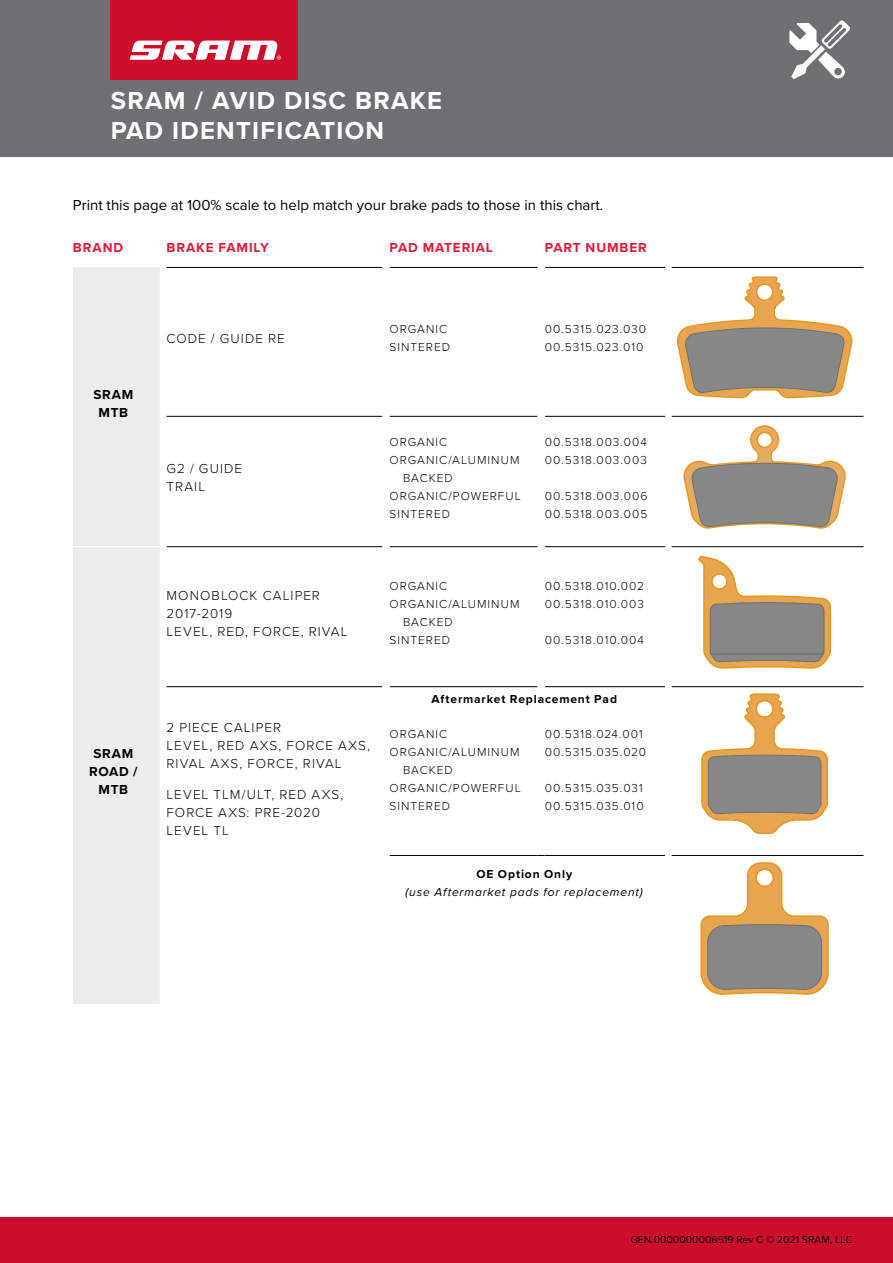
<style>
.page{position:relative;width:893px;height:1263px;background:#fff}
.page>*{position:absolute;margin:0;border:0;box-sizing:border-box;transform-origin:0 0}
.t1{font:700 25.5px "Proxima Nova";letter-spacing:.05em;color:#fff}
.t2{font:15px "Proxima Nova";color:#000}
.Table_Copy_Nova_Lght{font:300 13.5px/18px "Proxima Nova";letter-spacing:.075em;color:#000}
.Table_Head_Mono_Bld{font:700 13.5px "Proxima Nova";letter-spacing:.065em;color:#e31837}
.Table_Copy_Nova_bold{font:700 13.5px/18px "Proxima Nova";letter-spacing:.055em;color:#000;text-align:center}
.Table_Copy_Nova_Lght-2{font:300 12px/18px "Proxima Nova";letter-spacing:.085em;color:#000}
.Table_Copy_Nova_Lght-3{font:700 12px "Proxima Nova";letter-spacing:.075em;color:#000}
.Table_Copy_Nova_Lght-4{font:italic 12px "Proxima Nova";letter-spacing:.07em;color:#000}
.t3{font:10.5px "Proxima Nova";color:#000}
</style>
<div class="page">
<div style="left:0;top:0;width:893px;height:156px;background:#6f7073"></div>
<div style="left:110px;top:0;width:188px;height:79px;background:#ce0e2d"></div>
<svg style="left:130px;top:40px;width:151px;height:20px"></svg>
<div style="left:0;top:1217px;width:893px;height:45px;background:#ce0e2d"></div>
<div style="left:73px;top:267px;width:87px;height:737px;background:#ececed"></div>
<hr style="left:167px;top:267px;width:215px;height:1px;background:#000">
<hr style="left:389px;top:267px;width:149px;height:1px;background:#000">
<hr style="left:545px;top:267px;width:120px;height:1px;background:#000">
<hr style="left:672px;top:267px;width:191px;height:1px;background:#000">
<hr style="left:389px;top:416px;width:149px;height:1px;background:#000">
<hr style="left:545px;top:416px;width:120px;height:1px;background:#000">
<hr style="left:672px;top:416px;width:191px;height:1px;background:#000">
<hr style="left:389px;top:546px;width:149px;height:1px;background:#000">
<hr style="left:545px;top:546px;width:120px;height:1px;background:#000">
<hr style="left:672px;top:546px;width:191px;height:1px;background:#000">
<hr style="left:545px;top:686px;width:120px;height:1px;background:#000">
<hr style="left:167px;top:416px;width:215px;height:1px;background:#000">
<hr style="left:167px;top:546px;width:215px;height:1px;background:#000">
<hr style="left:167px;top:686px;width:215px;height:1px;background:#000">
<hr style="left:672px;top:686px;width:191px;height:1px;background:#000">
<hr style="left:672px;top:855px;width:191px;height:1px;background:#000">
<hr style="left:73px;top:546px;width:87px;height:1px;background:#fff">
<hr style="left:389px;top:855px;width:149px;height:1px;background:#000">
<hr style="left:545px;top:855px;width:120px;height:1px;background:#000">
<hr style="left:389px;top:686px;width:149px;height:1px;background:#000">
<hr style="left:389px;top:416px;width:1px;height:130px;background:#fff">
<svg style="left:676px;top:276px;width:177px;height:123px"></svg>
<svg style="left:683px;top:425px;width:163px;height:104px"></svg>
<svg style="left:698px;top:555px;width:134px;height:114px"></svg>
<svg style="left:701px;top:693px;width:127px;height:141px"></svg>
<svg style="left:700px;top:862px;width:129px;height:133px"></svg>
<svg style="left:789px;top:20px;width:61px;height:59px"></svg>
<p class="t1" style="left:111px;top:81px;width:333px">SRAM / AVID DISC BRAKE</p>
<p class="t1" style="left:111px;top:111px;width:275px">PAD IDENTIFICATION</p>
<p class="t2" style="left:73px;top:194px;width:532px">Print this page at 100% scale to help match your brake pads to those in this chart.</p>
<p class="Table_Head_Mono_Bld" style="left:73px;top:237px;width:52px">BRAND</p>
<p class="Table_Head_Mono_Bld" style="left:167px;top:237px;width:104px">BRAKE FAMILY</p>
<p class="Table_Head_Mono_Bld" style="left:389px;top:237px;width:105px">PAD MATERIAL</p>
<p class="Table_Head_Mono_Bld" style="left:545px;top:237px;width:104px">PART NUMBER</p>
<p class="Table_Copy_Nova_bold" style="left:93px;top:385px;width:41px">SRAM</p>
<p class="Table_Copy_Nova_bold" style="left:99px;top:403px;width:31px">MTB</p>
<p class="Table_Copy_Nova_bold" style="left:89px;top:744px;width:50px">SRAM<br>ROAD /<br>MTB</p>
<p class="Table_Copy_Nova_Lght" style="left:167px;top:328px;width:120px">CODE / GUIDE RE</p>
<p class="Table_Copy_Nova_Lght-2" style="left:389px;top:319px;width:59px">ORGANIC</p>
<p class="Table_Copy_Nova_Lght-2" style="left:389px;top:337px;width:62px">SINTERED</p>
<p class="Table_Copy_Nova_Lght-2" style="left:545px;top:319px;width:103px">00.5315.023.030<br>00.5315.023.010</p>
<p class="Table_Copy_Nova_Lght" style="left:167px;top:459px;width:77px">G2 / GUIDE</p>
<p class="Table_Copy_Nova_Lght" style="left:167px;top:477px;width:40px">TRAIL</p>
<p class="Table_Copy_Nova_Lght-2" style="left:389px;top:432px;width:59px">ORGANIC</p>
<p class="Table_Copy_Nova_Lght-2" style="left:403px;top:450px;width:118px;text-indent:-14px">ORGANIC/ALUMINUM<br>BACKED</p>
<p class="Table_Copy_Nova_Lght-2" style="left:389px;top:486px;width:133px">ORGANIC/POWERFUL</p>
<p class="Table_Copy_Nova_Lght-2" style="left:389px;top:504px;width:62px">SINTERED</p>
<p class="Table_Copy_Nova_Lght-2" style="left:545px;top:432px;width:104px">00.5318.003.004</p>
<p class="Table_Copy_Nova_Lght-2" style="left:545px;top:450px;width:104px">00.5318.003.003</p>
<p class="Table_Copy_Nova_Lght-2" style="left:545px;top:486px;width:104px">00.5318.003.006<br>00.5318.003.005</p>
<p class="Table_Copy_Nova_Lght" style="left:167px;top:585px;width:155px">MONOBLOCK CALIPER<br>2017-2019</p>
<p class="Table_Copy_Nova_Lght" style="left:167px;top:621px;width:183px">LEVEL, RED, FORCE, RIVAL</p>
<p class="Table_Copy_Nova_Lght" style="left:167px;top:718px;width:116px">2 PIECE CALIPER</p>
<p class="Table_Copy_Nova_Lght" style="left:167px;top:736px;width:205px">LEVEL, RED AXS, FORCE AXS,<br>RIVAL AXS, FORCE, RIVAL</p>
<p class="Table_Copy_Nova_Lght" style="left:167px;top:785px;width:178px">LEVEL TLM/ULT, RED AXS,</p>
<p class="Table_Copy_Nova_Lght" style="left:167px;top:803px;width:155px">FORCE AXS: PRE-2020</p>
<p class="Table_Copy_Nova_Lght" style="left:167px;top:821px;width:64px">LEVEL TL</p>
<p class="Table_Copy_Nova_Lght-2" style="left:389px;top:576px;width:59px">ORGANIC</p>
<p class="Table_Copy_Nova_Lght-2" style="left:403px;top:594px;width:118px;text-indent:-14px">ORGANIC/ALUMINUM<br>BACKED</p>
<p class="Table_Copy_Nova_Lght-2" style="left:389px;top:630px;width:62px">SINTERED</p>
<p class="Table_Copy_Nova_Lght-2" style="left:545px;top:576px;width:101px">00.5318.010.002</p>
<p class="Table_Copy_Nova_Lght-2" style="left:545px;top:594px;width:101px">00.5318.010.003</p>
<p class="Table_Copy_Nova_Lght-2" style="left:545px;top:630px;width:101px">00.5318.010.004</p>
<p class="Table_Copy_Nova_Lght-3" style="left:431px;top:690px;width:187px">Aftermarket Replacement Pad</p>
<p class="Table_Copy_Nova_Lght-2" style="left:389px;top:724px;width:59px">ORGANIC</p>
<p class="Table_Copy_Nova_Lght-2" style="left:403px;top:742px;width:118px;text-indent:-14px">ORGANIC/ALUMINUM<br>BACKED</p>
<p class="Table_Copy_Nova_Lght-2" style="left:389px;top:778px;width:133px">ORGANIC/POWERFUL</p>
<p class="Table_Copy_Nova_Lght-2" style="left:389px;top:796px;width:62px">SINTERED</p>
<p class="Table_Copy_Nova_Lght-2" style="left:545px;top:724px;width:99px">00.5318.024.001</p>
<p class="Table_Copy_Nova_Lght-2" style="left:545px;top:742px;width:103px">00.5315.035.020</p>
<p class="Table_Copy_Nova_Lght-2" style="left:545px;top:778px;width:100px">00.5315.035.031</p>
<p class="Table_Copy_Nova_Lght-2" style="left:545px;top:796px;width:100px">00.5315.035.010</p>
<p class="Table_Copy_Nova_Lght-3" style="left:476px;top:865px;width:97px">OE Option Only</p>
<p class="Table_Copy_Nova_Lght-4" style="left:406px;top:883px;width:239px">(use Aftermarket pads for replacement)</p>
<p class="t3" style="left:630px;top:1232px;width:224px">GEN.0000000006519 Rev C © 2021 SRAM, LLC</p>
</div>
